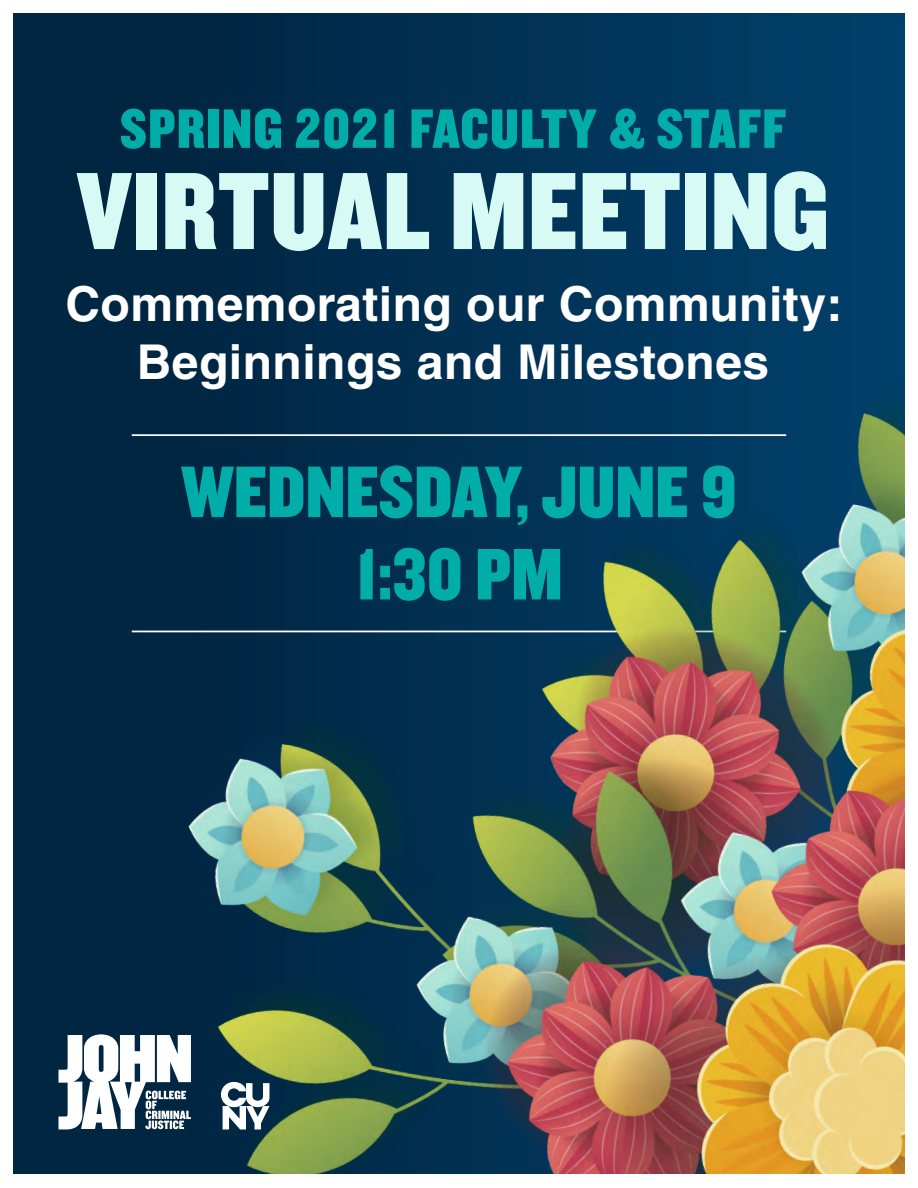
<style>
.page{position:relative;width:918px;height:1188px;background:#fff}
.page>*{position:absolute;margin:0;border:0;box-sizing:border-box;transform-origin:0 0}
.t1{font:114.15px "Knockout 70 Full Welterwt";letter-spacing:.005em;color:#d8faf5}
.t2{font:75.75px/82.3px "Knockout 70 Full Welterwt";color:#00ada8;text-align:center}
.t3{font:57.6px "Knockout 70 Full Welterwt";letter-spacing:.02em;color:#00ada8}
.t4{font:700 48px/57.6px "Helvetica LT Std";letter-spacing:.01em;color:#fff;text-align:center}
</style>
<div class="page">
<img style="left:14px;top:14px;width:891px;height:1160px">
<svg style="left:58px;top:1034px;width:66px;height:95px"></svg>
<img style="left:124px;top:218px;width:781px;height:956px">
<p class="t3" style="left:120px;top:92px;width:668px">SPRING 2021 FACULTY &amp; STAFF</p>
<p class="t1" style="left:77px;top:137px;width:754px">VIRTUAL MEETING</p>
<p class="t4" style="left:65px;top:275px;width:779px">Commemorating our Community:<br>Beginnings and Milestones</p>
<p class="t2" style="left:181px;top:449px;width:557px">WEDNESDAY, JUNE 9<br>1:30 PM</p>
</div>
